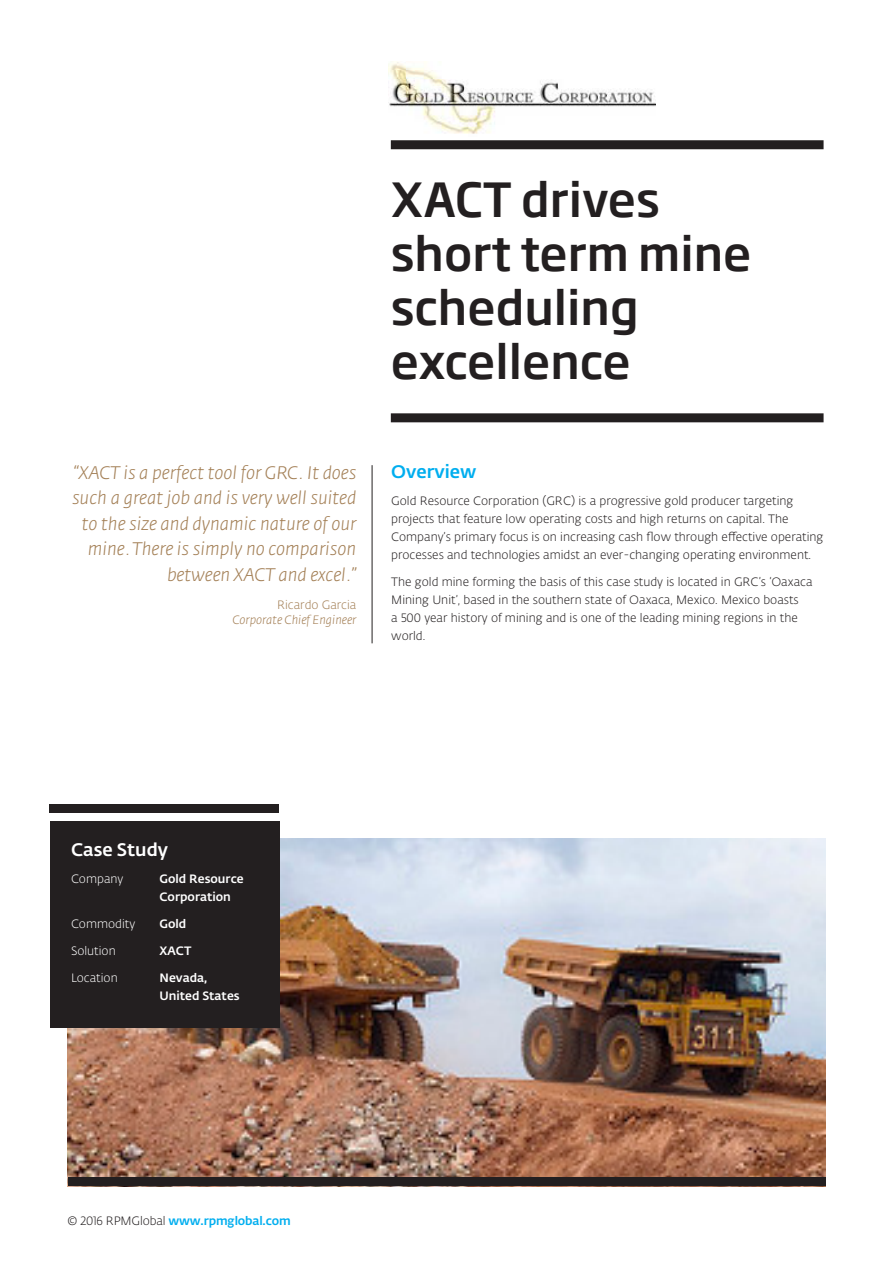
<style>
.page{position:relative;width:893px;height:1263px;background:#fff}
.page>*{position:absolute;margin:0;border:0;box-sizing:border-box;transform-origin:0 0}
.Heading{font:500 46.5px/54px "Soho Gothic Pro";color:#231f20}
.Pullout_Quote_FRONT{font:italic 300 18px/25.5px "Fedra Sans";color:#a37f55;text-align:right}
.Sub_Heading{font:500 18px "Fedra Sans Alt Std";color:#fff}
.Body{font:500 18px "Fedra Sans Alt Std";color:#00aeef}
.Body-2{font:300 12px/18px "Fedra Sans Alt Std";color:#231f20}
.Body-3{font:500 12px/18px "Fedra Sans Alt Std";color:#fff}
.Pullout_Quote_FRONT-2{font:italic 300 12px/15px "Fedra Sans";color:#a37f55;text-align:right}
.Body-4{font:300 12px "Fedra Sans Alt Std";color:#fff}
.t1{font:500 12px "Fedra Sans Alt Std";letter-spacing:-.01em;color:#00aeef}
.s1{font-family:"Fedra Sans Alt Std";font-style:normal}
.s2{font-weight:300;color:#231f20}
</style>
<div class="page">
<div style="left:50px;top:805px;width:229px;height:8px;background:#231f20"></div>
<img style="left:68px;top:838px;width:757px;height:339px">
<img style="left:388px;top:62px;width:267px;height:72px">
<hr style="left:372px;top:465px;width:1px;height:178px;background:#231f20">
<div style="left:50px;top:821px;width:229px;height:206px;background:#231f20"></div>
<div style="left:68px;top:1177px;width:757px;height:9px;background:#231f20"></div>
<div style="left:391px;top:140px;width:433px;height:9px;background:#231f20"></div>
<div style="left:391px;top:413px;width:433px;height:9px;background:#231f20"></div>
<p class="Pullout_Quote_FRONT" style="left:72px;top:460px;width:286px">“XACT is a perfect tool for GRC. It does such a great job and is very well suited to the size and dynamic nature of our mine. There is simply no comparison between XACT and excel.”</p>
<p class="Pullout_Quote_FRONT-2" style="left:233px;top:597px;width:125px"><span class="s1">Ricardo Garcia<br></span>Corporate Chief Engineer</p>
<p class="Heading" style="left:391px;top:170px;width:362px">XACT drives short term mine scheduling excellence</p>
<p class="Body" style="left:391px;top:461px;width:87px">Overview</p>
<p class="Body-2" style="left:391px;top:492px;width:434px">Gold Resource Corporation (GRC) is a progressive gold producer targeting projects that feature low operating costs and high returns on capital. The Company’s primary focus is on increasing cash flow through effective operating processes and technologies amidst an ever-changing operating environment.</p>
<p class="Body-2" style="left:391px;top:573px;width:423px">The gold mine forming the basis of this case study is located in GRC’s ‘Oaxaca Mining Unit’, based in the southern state of Oaxaca, Mexico. Mexico boasts<br>a 500 year history of mining and is one of the leading mining regions in the world.</p>
<p class="Sub_Heading" style="left:71px;top:839px;width:98px">Case Study</p>
<p class="Body-4" style="left:71px;top:872px;width:54px">Company</p>
<p class="Body-3" style="left:160px;top:870px;width:86px">Gold Resource<br>Corporation</p>
<p class="Body-4" style="left:71px;top:917px;width:66px">Commodity</p>
<p class="Body-3" style="left:160px;top:915px;width:28px">Gold</p>
<p class="Body-4" style="left:71px;top:944px;width:46px">Solution</p>
<p class="Body-3" style="left:160px;top:942px;width:33px">XACT</p>
<p class="Body-4" style="left:71px;top:971px;width:48px">Location</p>
<p class="Body-3" style="left:160px;top:969px;width:82px">Nevada,<br>United States</p>
<p class="t1" style="left:68px;top:1214px;width:225px"><span class="s2">© 2016 RPMGlobal</span> www.rpmglobal.com</p>
</div>
